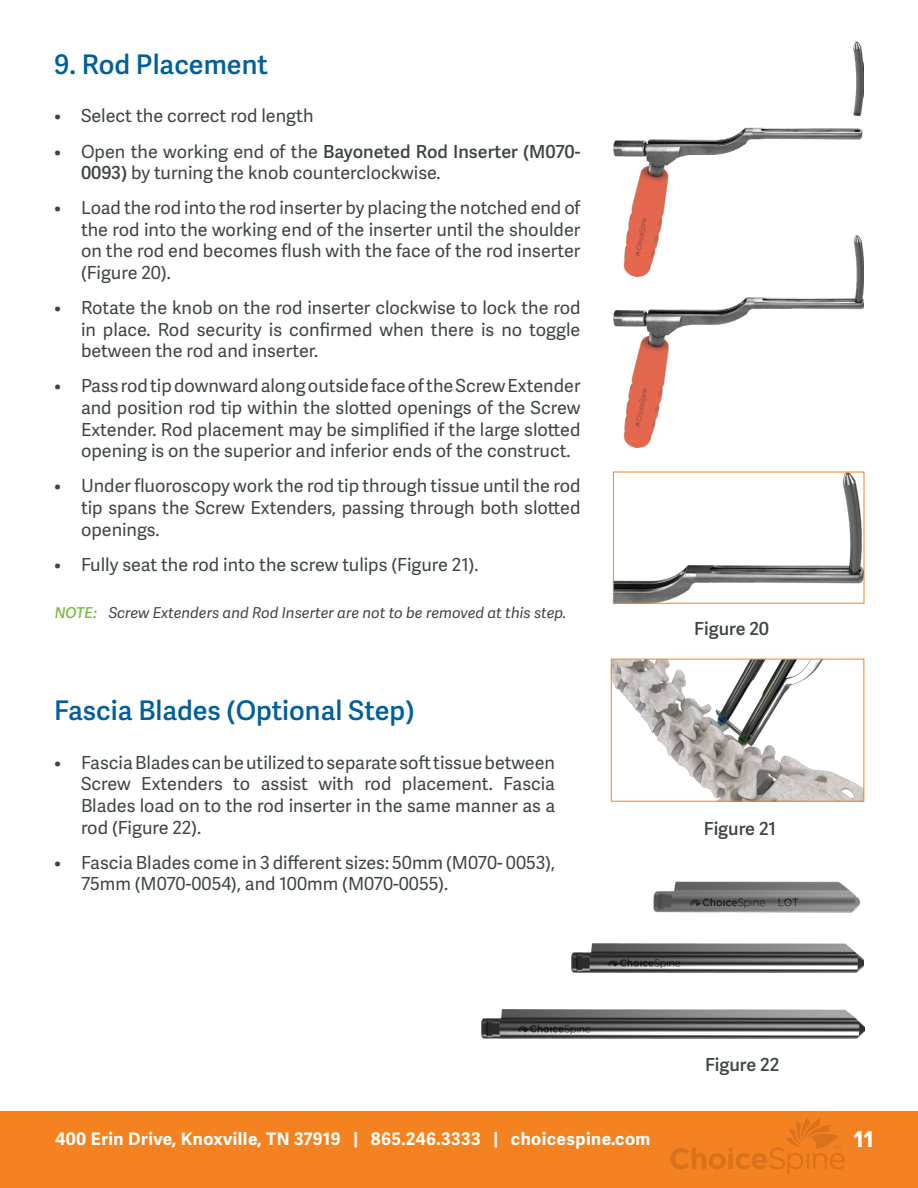
<style>
.page{position:relative;width:918px;height:1188px;background:#fff}
.page>*{position:absolute;margin:0;border:0;box-sizing:border-box;transform-origin:0 0}
.t1{font:600 27px "Adelle Sans";color:#00609c}
.t2{font:700 24px "Proxima Nova";color:#fff}
.t3{font:18px/21.6px "Adelle Sans";color:#3d4644;text-align:justify}
.t4{font:600 18px "Adelle Sans";color:#3d4644}
.t5{font:700 17.25px "Adelle Sans";letter-spacing:.025em;color:#fff}
.t6{font:italic 15px "Adelle Sans";color:#3d4644}
.s1{font-weight:600}
.s2{font-weight:600;color:#7ebc42}
</style>
<div class="page">
<div style="left:0;top:1111px;width:918px;height:77px;background:#f58220"></div>
<svg style="left:670px;top:1117px;width:175px;height:57px"></svg>
<img style="left:613px;top:277px;width:251px;height:170px">
<img style="left:613px;top:41px;width:251px;height:236px">
<img style="left:615px;top:474px;width:247px;height:127px">
<img style="left:613px;top:661px;width:249px;height:138px">
<img style="left:653px;top:881px;width:208px;height:32px">
<img style="left:572px;top:943px;width:292px;height:30px">
<img style="left:481px;top:1009px;width:383px;height:30px">
<h1 class="t1" style="left:54px;top:49px;width:215px">9. Rod Placement</h1>
<p class="t3" style="left:54px;top:106px;width:261px">• Select the correct rod length</p>
<p class="t3" style="left:81px;top:141px;width:501px;text-indent:-27px">• Open the working end of the <span class="s1">Bayoneted Rod Inserter (M070-<br>0093)</span> by turning the knob counterclockwise.</p>
<p class="t3" style="left:81px;top:198px;width:501px;text-indent:-27px">• Load the rod into the rod inserter by placing the notched end of the rod into the working end of the inserter until the shoulder on the rod end becomes flush with the face of the rod inserter (Figure 20).</p>
<p class="t3" style="left:81px;top:298px;width:501px;text-indent:-27px">• Rotate the knob on the rod inserter clockwise to lock the rod in place. Rod security is confirmed when there is no toggle between the rod and inserter.</p>
<p class="t3" style="left:81px;top:376px;width:501px;text-indent:-27px">• Pass rod tip downward along outside face of the Screw Extender and position rod tip within the slotted openings of the Screw Extender. Rod placement may be simplified if the large slotted opening is on the superior and inferior ends of the construct.</p>
<p class="t3" style="left:81px;top:476px;width:501px;text-indent:-27px">• Under fluoroscopy work the rod tip through tissue until the rod tip spans the Screw Extenders, passing through both slotted openings.</p>
<p class="t3" style="left:54px;top:554px;width:426px">• Fully seat the rod into the screw tulips (Figure 21).</p>
<p class="t6" style="left:55px;top:604px;width:513px"><span class="s2">NOTE:</span> Screw Extenders and Rod Inserter are not to be removed at this step.</p>
<h1 class="t1" style="left:54px;top:695px;width:362px">Fascia Blades (Optional Step)</h1>
<p class="t3" style="left:81px;top:752px;width:476px;text-indent:-27px">• Fascia Blades can be utilized to separate soft tissue between Screw Extenders to assist with rod placement. Fascia Blades load on to the rod inserter in the same manner as a rod (Figure 22).</p>
<p class="t3" style="left:81px;top:852px;width:476px;text-indent:-27px">• Fascia Blades come in 3 different sizes: 50mm (M070- 0053),<br>75mm (M070-0054), and 100mm (M070-0055).</p>
<p class="t4" style="left:694px;top:618px;width:77px">Figure 20</p>
<p class="t4" style="left:704px;top:818px;width:74px">Figure 21</p>
<p class="t4" style="left:705px;top:1054px;width:76px">Figure 22</p>
<p class="t5" style="left:55px;top:1129px;width:597px">400 Erin Drive, Knoxville, TN 37919 | 865.246.3333 | choicespine.com</p>
<h2 class="t2" style="left:854px;top:1121px;width:21px">11</h2>
</div>
